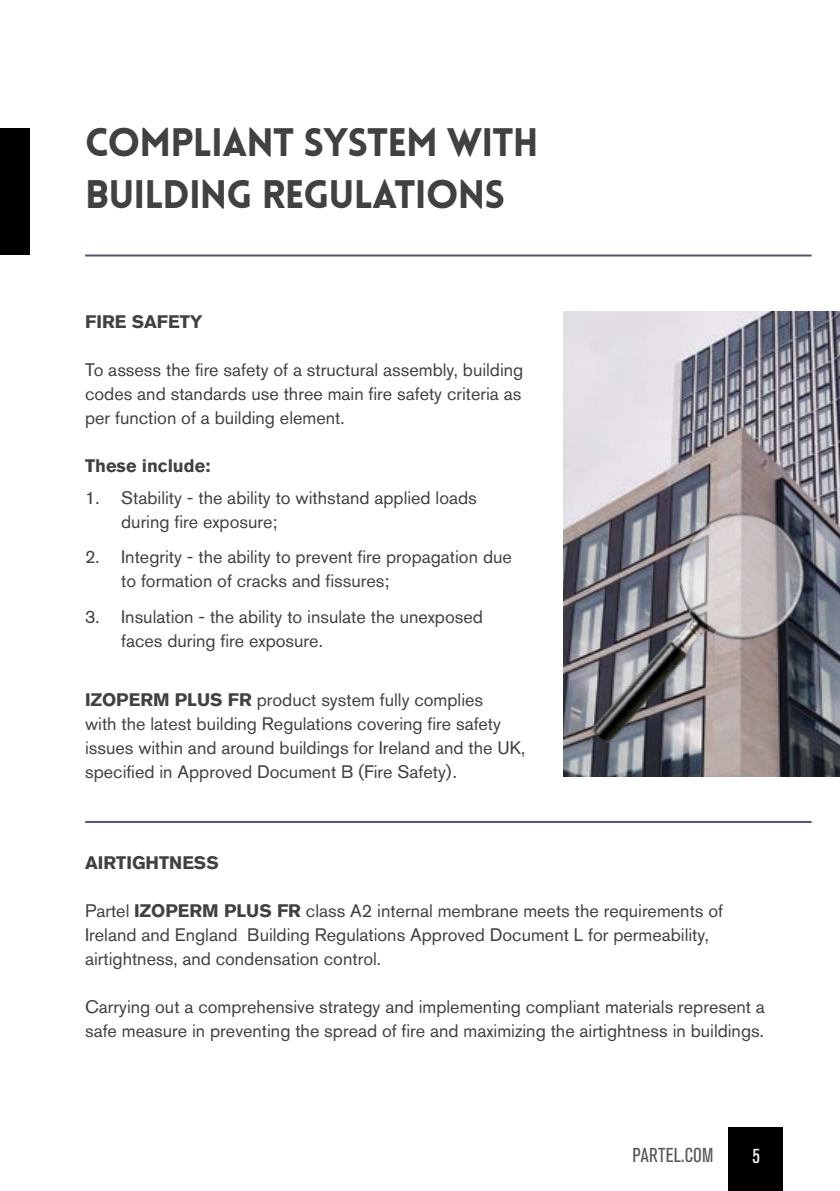
<style>
.page{position:relative;width:840px;height:1191px;background:#fff}
.page>*{position:absolute;margin:0;border:0;box-sizing:border-box;transform-origin:0 0}
.t1{font:900 39px/51.8px "Lovelo";letter-spacing:-.025em;color:#414042}
.t2{font:condensed 20px "Akzidenz Grotesk BQ";letter-spacing:.01em;color:#58595b}
.t3{font:condensed 20px "Akzidenz Grotesk BQ";color:#fff}
.t4{font:18px/24px "Akzidenz Grotesk BQ";color:#414042}
.t5{font:700 18px "Akzidenz Grotesk BQ";color:#414042}
.s1{font-weight:700}
</style>
<div class="page">
<hr style="left:85px;top:254px;width:726px;height:2px;background:#59526f">
<hr style="left:85px;top:821px;width:726px;height:2px;background:#59526f">
<img style="left:563px;top:312px;width:276px;height:465px">
<div style="left:0;top:129px;width:29px;height:126px;background:#000"></div>
<img style="left:563px;top:476px;width:276px;height:289px">
<div style="left:728px;top:1127px;width:54px;height:64px;background:#000"></div>
<h1 class="t1" style="left:85px;top:117px;width:454px">COMPLIANT SYSTEM WITH<br>BUILDING REGULATIONS</h1>
<p class="t5" style="left:85px;top:311px;width:119px">FIRE SAFETY</p>
<p class="t4" style="left:85px;top:357px;width:439px;text-align:justify">To assess the fire safety of a structural assembly, building codes and standards use three main fire safety criteria as per function of a building element.</p>
<p class="t5" style="left:85px;top:455px;width:127px">These include:</p>
<p class="t4" style="left:121px;top:485px;width:357px;text-indent:-36px">1. Stability - the ability to withstand applied loads during fire exposure;</p>
<p class="t4" style="left:121px;top:545px;width:392px;text-indent:-36px">2. Integrity - the ability to prevent fire propagation due to formation of cracks and fissures;</p>
<p class="t4" style="left:121px;top:604px;width:363px;text-indent:-36px">3. Insulation - the ability to insulate the unexposed faces during fire exposure.</p>
<p class="t4" style="left:85px;top:687px;width:441px"><span class="s1">IZOPERM PLUS FR</span> product system fully complies<br>with the latest building Regulations covering fire safety issues within and around buildings for Ireland and the UK, specified in Approved Document B (Fire Safety).</p>
<p class="t5" style="left:85px;top:852px;width:135px">AIRTIGHTNESS</p>
<p class="t4" style="left:85px;top:898px;width:639px">Partel <span class="s1">IZOPERM PLUS FR</span> class A2 internal membrane meets the requirements of<br>Ireland and England Building Regulations Approved Document L for permeability, airtightness, and condensation control.</p>
<p class="t4" style="left:85px;top:994px;width:681px">Carrying out a comprehensive strategy and implementing compliant materials represent a safe measure in preventing the spread of fire and maximizing the airtightness in buildings.</p>
<p class="t2" style="left:632px;top:1144px;width:82px">PARTEL.COM</p>
<p class="t3" style="left:752px;top:1145px;width:9px">5</p>
</div>
